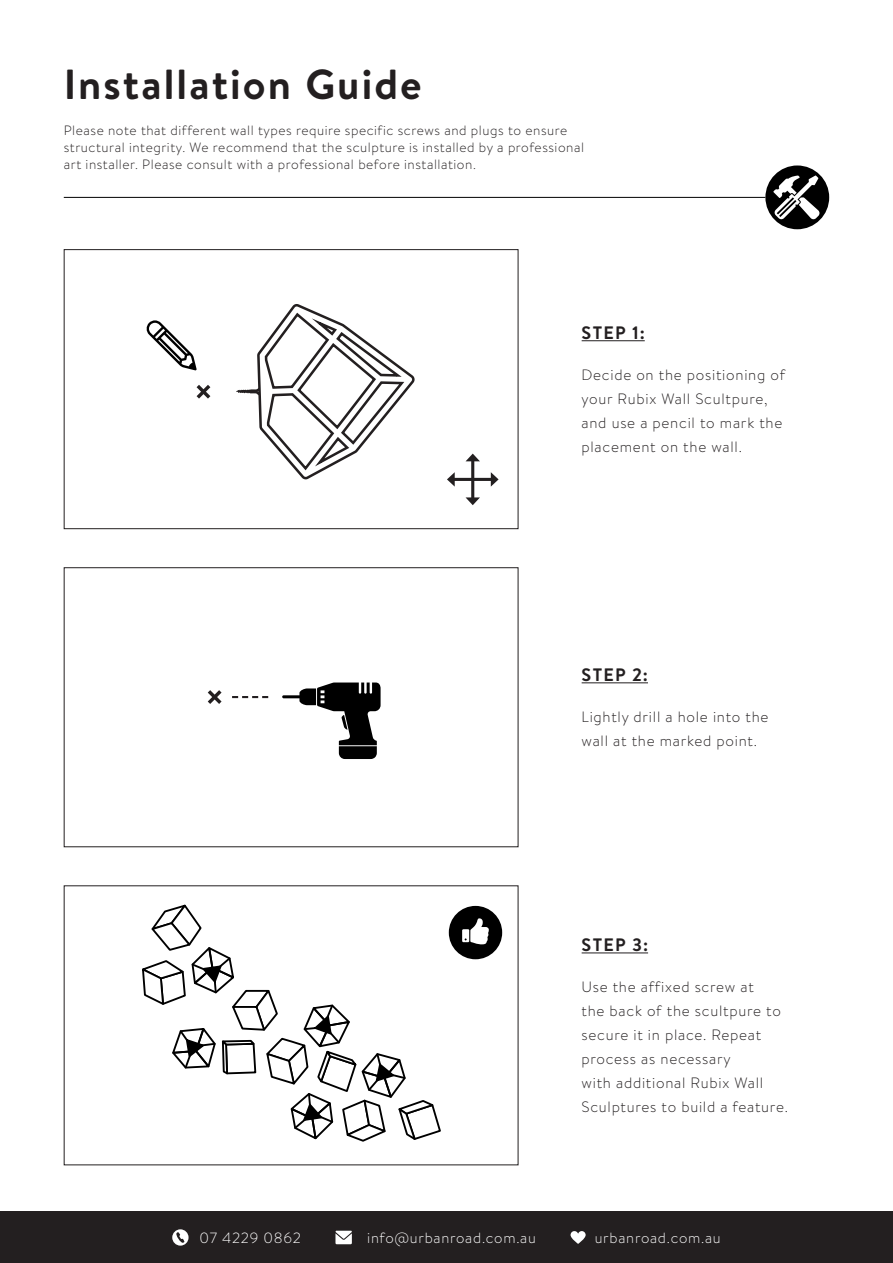
<style>
.page{position:relative;width:893px;height:1263px;background:#fff}
.page>*{position:absolute;margin:0;border:0;box-sizing:border-box;transform-origin:0 0}
.t1{font:700 42px "Brandon Text";letter-spacing:.05em;color:#231f20}
.t2{font:700 18px "Brandon Text";letter-spacing:.07em;color:#231f20}
.t3{font:300 15px/24px "Brandon Text";letter-spacing:.05em;color:#231f20}
.t4{font:300 14.85px "Brandon Text";letter-spacing:.05em;color:#fff}
.t5{font:300 13.5px/17.2px "Brandon Text";letter-spacing:.04em;color:#231f20}
</style>
<div class="page">
<div style="left:0;top:1212px;width:893px;height:51px;background:#231f20"></div>
<svg style="left:571px;top:1231px;width:15px;height:13px"></svg>
<svg style="left:172px;top:1229px;width:17px;height:16px"></svg>
<svg style="left:335px;top:1231px;width:17px;height:13px"></svg>
<hr style="left:582px;top:340px;width:63px;height:1px;background:#231f20">
<div style="left:64px;top:249px;width:454px;height:280px;border:1px solid #231f20"></div>
<hr style="left:582px;top:682px;width:66px;height:1px;background:#231f20">
<div style="left:64px;top:567px;width:454px;height:280px;border:1px solid #231f20"></div>
<hr style="left:582px;top:952px;width:66px;height:1px;background:#231f20">
<svg style="left:765px;top:165px;width:64px;height:64px"></svg>
<hr style="left:64px;top:197px;width:701px;height:1px;background:#000">
<svg style="left:282px;top:682px;width:99px;height:77px"></svg>
<svg style="left:232px;top:696px;width:36px;height:2px"></svg>
<svg style="left:207px;top:690px;width:15px;height:14px"></svg>
<hr style="left:471px;top:460px;width:3px;height:39px;background:#231f20">
<svg style="left:466px;top:454px;width:14px;height:7px"></svg>
<svg style="left:466px;top:497px;width:14px;height:8px"></svg>
<hr style="left:453px;top:478px;width:39px;height:3px;background:#231f20">
<svg style="left:491px;top:472px;width:8px;height:15px"></svg>
<svg style="left:447px;top:472px;width:8px;height:15px"></svg>
<svg style="left:236px;top:304px;width:179px;height:175px"></svg>
<svg style="left:196px;top:385px;width:15px;height:14px"></svg>
<svg style="left:146px;top:320px;width:51px;height:50px"></svg>
<svg style="left:142px;top:905px;width:299px;height:237px"></svg>
<svg style="left:449px;top:906px;width:53px;height:53px"></svg>
<h1 class="t1" style="left:64px;top:56px;width:359px">Installation Guide</h1>
<p class="t5" style="left:64px;top:121px;width:522px">Please note that different wall types require specific screws and plugs to ensure structural integrity. We recommend that the sculpture is installed by a professional art installer. Please consult with a professional before installation.</p>
<p class="t2" style="left:582px;top:320px;width:65px">STEP 1:</p>
<p class="t3" style="left:581px;top:362px;width:205px">Decide on the positioning of your Rubix Wall Scultpure, and use a pencil to mark the placement on the wall.</p>
<p class="t2" style="left:582px;top:662px;width:68px">STEP 2:</p>
<p class="t3" style="left:581px;top:704px;width:188px">Lightly drill a hole into the wall at the marked point.</p>
<p class="t2" style="left:582px;top:932px;width:68px">STEP 3:</p>
<p class="t3" style="left:581px;top:974px;width:208px">Use the affixed screw at<br>the back of the scultpure to secure it in place. Repeat process as necessary<br>with additional Rubix Wall<br>Sculptures to build a feature.</p>
<p class="t4" style="left:200px;top:1227px;width:103px">07 4229 0862</p>
<p class="t4" style="left:367px;top:1227px;width:170px">info@urbanroad.com.au</p>
<p class="t4" style="left:595px;top:1227px;width:127px">urbanroad.com.au</p>
</div>
